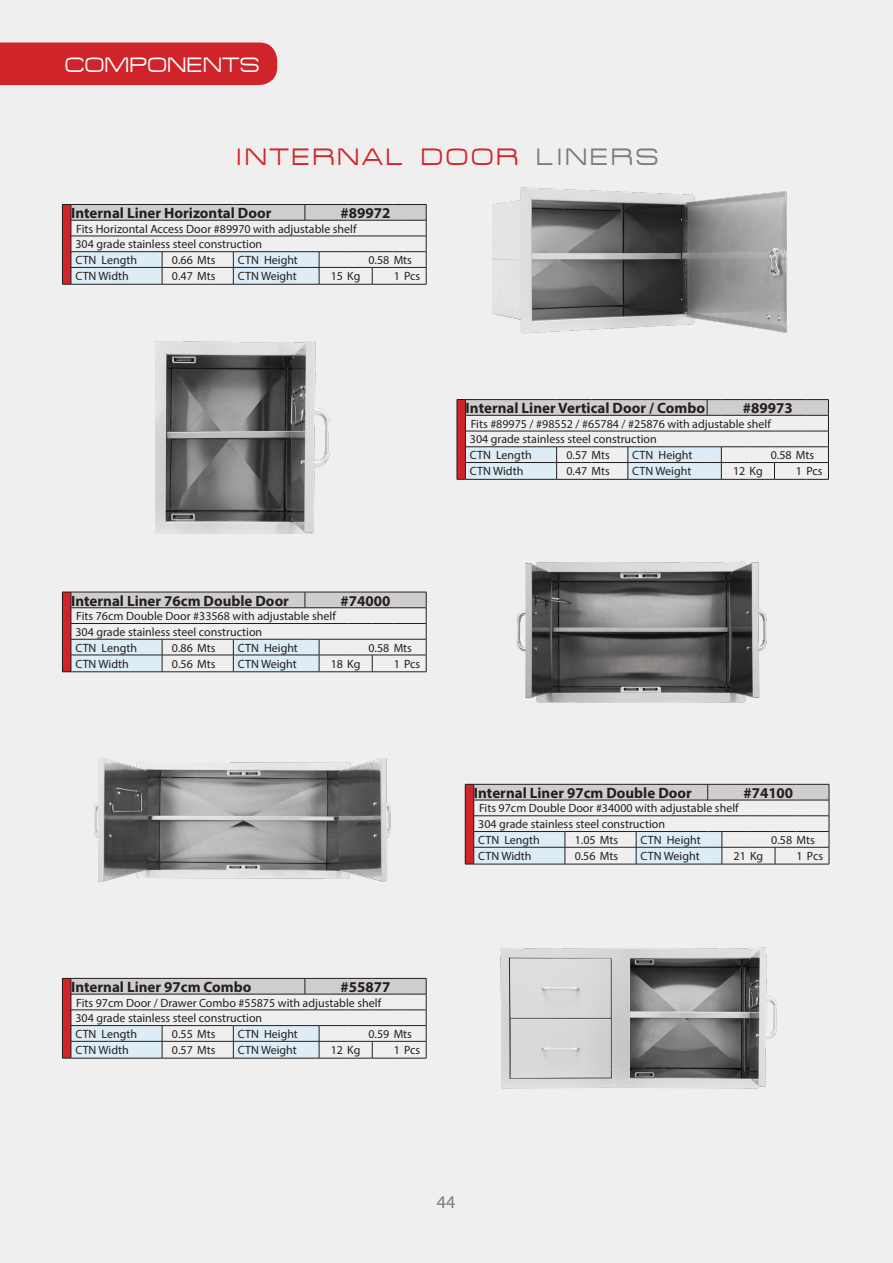
<style>
.page{position:relative;width:893px;height:1263px;background:#f0efef}
.page>*{position:absolute;margin:0;border:0;box-sizing:border-box;transform-origin:0 0}
.t1{font:24px "Federation";letter-spacing:.1em;color:#d1232a}
.t2{font:21px "Federation";color:#fff}
.t3{font:18px "Myriad Pro";color:#7a7c7f}
.t4{font:700 15px "Myriad Pro";color:#231f20}
.t5{font:12px/15.8px "Myriad Pro";color:#231f20}
.s1{color:#7a7c7f}
</style>
<div class="page">
<div style="left:0;top:43px;width:277px;height:42px;background:#d1232a"></div>
<img style="left:493px;top:187px;width:295px;height:146px">
<svg style="left:62px;top:204px;width:365px;height:81px"></svg>
<svg style="left:457px;top:399px;width:372px;height:81px"></svg>
<img style="left:155px;top:342px;width:175px;height:192px">
<svg style="left:62px;top:592px;width:365px;height:80px"></svg>
<img style="left:516px;top:561px;width:251px;height:142px">
<svg style="left:465px;top:784px;width:365px;height:81px"></svg>
<img style="left:95px;top:758px;width:297px;height:124px">
<svg style="left:62px;top:978px;width:365px;height:81px"></svg>
<img style="left:500px;top:947px;width:277px;height:142px">
<h2 class="t2" style="left:65px;top:53px;width:196px">COMPONENTS</h2>
<h1 class="t1" style="left:236px;top:143px;width:424px">INTERNAL DOOR <span class="s1">LINERS</span></h1>
<p class="t4" style="left:71px;top:203px;width:202px">Internal Liner Horizontal Door</p>
<p class="t4" style="left:341px;top:203px;width:51px">#89972</p>
<p class="t5" style="left:75px;top:220px;width:283px">Fits Horizontal Access Door #89970 with adjustable shelf<br>304 grade stainless steel construction<br>CTN Length</p>
<p class="t5" style="left:172px;top:252px;width:45px">0.66 Mts</p>
<p class="t5" style="left:238px;top:252px;width:62px">CTN Height</p>
<p class="t5" style="left:368px;top:252px;width:45px">0.58 Mts</p>
<p class="t5" style="left:75px;top:268px;width:55px">CTN Width</p>
<p class="t5" style="left:172px;top:268px;width:45px">0.47 Mts</p>
<p class="t5" style="left:238px;top:268px;width:61px">CTN Weight</p>
<p class="t5" style="left:331px;top:268px;width:31px">15 Kg</p>
<p class="t5" style="left:394px;top:268px;width:28px">1 Pcs</p>
<p class="t4" style="left:71px;top:591px;width:219px">Internal Liner 76cm Double Door</p>
<p class="t4" style="left:341px;top:591px;width:51px">#74000</p>
<p class="t5" style="left:75px;top:608px;width:262px">Fits 76cm Double Door #33568 with adjustable shelf<br>304 grade stainless steel construction<br>CTN Length</p>
<p class="t5" style="left:172px;top:639px;width:45px">0.86 Mts</p>
<p class="t5" style="left:238px;top:639px;width:62px">CTN Height</p>
<p class="t5" style="left:368px;top:639px;width:45px">0.58 Mts</p>
<p class="t5" style="left:75px;top:656px;width:55px">CTN Width</p>
<p class="t5" style="left:172px;top:656px;width:45px">0.56 Mts</p>
<p class="t5" style="left:238px;top:656px;width:61px">CTN Weight</p>
<p class="t5" style="left:331px;top:656px;width:31px">18 Kg</p>
<p class="t5" style="left:394px;top:656px;width:28px">1 Pcs</p>
<p class="t4" style="left:466px;top:398px;width:241px">Internal Liner Vertical Door / Combo</p>
<p class="t4" style="left:743px;top:398px;width:51px">#89973</p>
<p class="t5" style="left:470px;top:416px;width:302px">Fits #89975 / #98552 / #65784 / #25876 with adjustable shelf<br>304 grade stainless steel construction<br>CTN Length</p>
<p class="t5" style="left:566px;top:447px;width:45px">0.57 Mts</p>
<p class="t5" style="left:632px;top:447px;width:62px">CTN Height</p>
<p class="t5" style="left:771px;top:447px;width:45px">0.58 Mts</p>
<p class="t5" style="left:470px;top:463px;width:55px">CTN Width</p>
<p class="t5" style="left:566px;top:463px;width:45px">0.47 Mts</p>
<p class="t5" style="left:632px;top:463px;width:61px">CTN Weight</p>
<p class="t5" style="left:733px;top:463px;width:31px">12 Kg</p>
<p class="t5" style="left:796px;top:463px;width:28px">1 Pcs</p>
<p class="t4" style="left:474px;top:783px;width:219px">Internal Liner 97cm Double Door</p>
<p class="t4" style="left:743px;top:783px;width:51px">#74100</p>
<p class="t5" style="left:478px;top:800px;width:262px">Fits 97cm Double Door #34000 with adjustable shelf<br>304 grade stainless steel construction<br>CTN Length</p>
<p class="t5" style="left:575px;top:832px;width:45px">1.05 Mts</p>
<p class="t5" style="left:641px;top:832px;width:62px">CTN Height</p>
<p class="t5" style="left:771px;top:832px;width:45px">0.58 Mts</p>
<p class="t5" style="left:478px;top:848px;width:55px">CTN Width</p>
<p class="t5" style="left:575px;top:848px;width:45px">0.56 Mts</p>
<p class="t5" style="left:641px;top:848px;width:61px">CTN Weight</p>
<p class="t5" style="left:733px;top:848px;width:31px">21 Kg</p>
<p class="t5" style="left:796px;top:848px;width:28px">1 Pcs</p>
<p class="t4" style="left:71px;top:977px;width:182px">Internal Liner 97cm Combo</p>
<p class="t4" style="left:341px;top:977px;width:51px">#55877</p>
<p class="t5" style="left:75px;top:994px;width:307px">Fits 97cm Door / Drawer Combo #55875 with adjustable shelf<br>304 grade stainless steel construction<br>CTN Length</p>
<p class="t5" style="left:172px;top:1026px;width:45px">0.55 Mts</p>
<p class="t5" style="left:238px;top:1026px;width:62px">CTN Height</p>
<p class="t5" style="left:368px;top:1026px;width:45px">0.59 Mts</p>
<p class="t5" style="left:75px;top:1042px;width:55px">CTN Width</p>
<p class="t5" style="left:172px;top:1042px;width:45px">0.57 Mts</p>
<p class="t5" style="left:238px;top:1042px;width:61px">CTN Weight</p>
<p class="t5" style="left:331px;top:1042px;width:31px">12 Kg</p>
<p class="t5" style="left:394px;top:1042px;width:28px">1 Pcs</p>
<h3 class="t3" style="left:437px;top:1191px;width:20px">44</h3>
</div>
